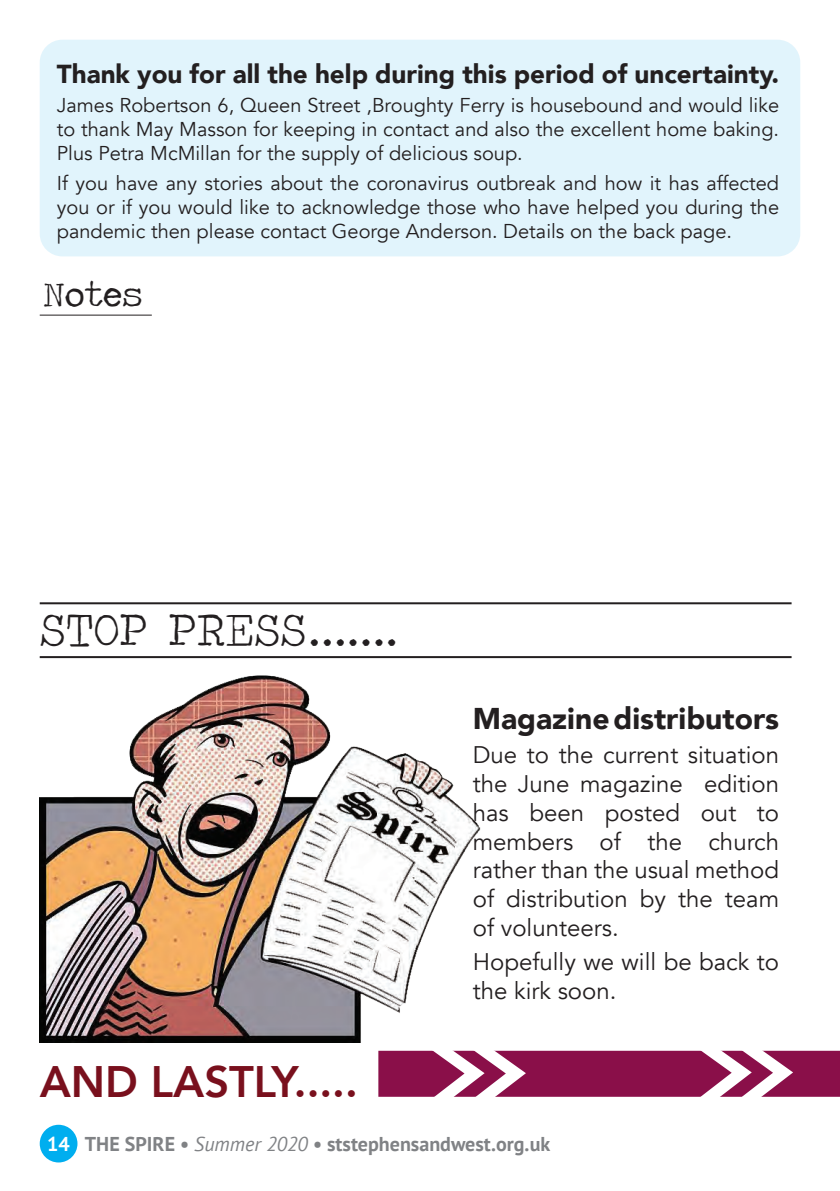
<style>
.page{position:relative;width:840px;height:1191px;background:#fff}
.page>*{position:absolute;margin:0;border:0;box-sizing:border-box;transform-origin:0 0}
.t1{font:48px "Traveling Typewriter";color:#231f20}
.t2{font:800 44px "Avenir";color:#79101d}
.t3{font:36px "Traveling Typewriter";color:#231f20}
.t4{font:900 30px "Avenir";color:#231f20}
.t5{font:900 26px "Avenir";color:#231f20}
.t6{font:24px/28.8px "Avenir";color:#231f20;text-align:justify}
.t7{font:20px/24px "Avenir";color:#231f20;text-align:justify}
.t8{font:700 20px "PT Sans";color:#808285}
.s1{color:#fff}
.s2{font-weight:400;font-style:italic}
</style>
<div class="page">
<div style="left:40px;top:1124px;width:37px;height:38px;background:#00aeef;border-radius:50%"></div>
<div style="left:40px;top:40px;width:759px;height:216px;background:#e1f4fc;border-radius:23px"></div>
<div style="left:378px;top:1050px;width:461px;height:46px;background:#8a0f49"></div>
<svg style="left:695px;top:1050px;width:97px;height:47px"></svg>
<svg style="left:428px;top:1050px;width:97px;height:47px"></svg>
<hr style="left:40px;top:602px;width:751px;height:2px;background:#231f20">
<hr style="left:40px;top:656px;width:751px;height:2px;background:#231f20">
<img style="left:40px;top:656px;width:453px;height:386px">
<hr style="left:40px;top:315px;width:112px;height:1px;background:#231f20">
<p class="t5" style="left:57px;top:51px;width:723px">Thank you for all the help during this period of uncertainty.</p>
<p class="t7" style="left:57px;top:94px;width:723px">James Robertson 6, Queen Street ,Broughty Ferry is housebound and would like to thank May Masson for keeping in contact and also the excellent home baking.<br>Plus Petra McMillan for the supply of delicious soup.</p>
<p class="t7" style="left:57px;top:172px;width:723px">If you have any stories about the coronavirus outbreak and how it has affected you or if you would like to acknowledge those who have helped you during the pandemic then please contact George Anderson. Details on the back page.</p>
<p class="t3" style="left:43px;top:271px;width:100px">Notes</p>
<p class="t1" style="left:40px;top:598px;width:358px">STOP PRESS.......</p>
<p class="t2" style="left:40px;top:1047px;width:319px">AND LASTLY.....</p>
<p class="t4" style="left:472px;top:692px;width:308px">Magazine distributors</p>
<p class="t6" style="left:472px;top:741px;width:308px">Due to the current situation the June magazine edition has been posted out to members of the church rather than the usual method of distribution by the team of volunteers.</p>
<p class="t6" style="left:472px;top:948px;width:308px">Hopefully we will be back to the kirk soon.</p>
<p class="t8" style="left:47px;top:1130px;width:504px"><span class="s1">14</span> THE SPIRE • <span class="s2">Summer 2020</span> • ststephensandwest.org.uk</p>
</div>
